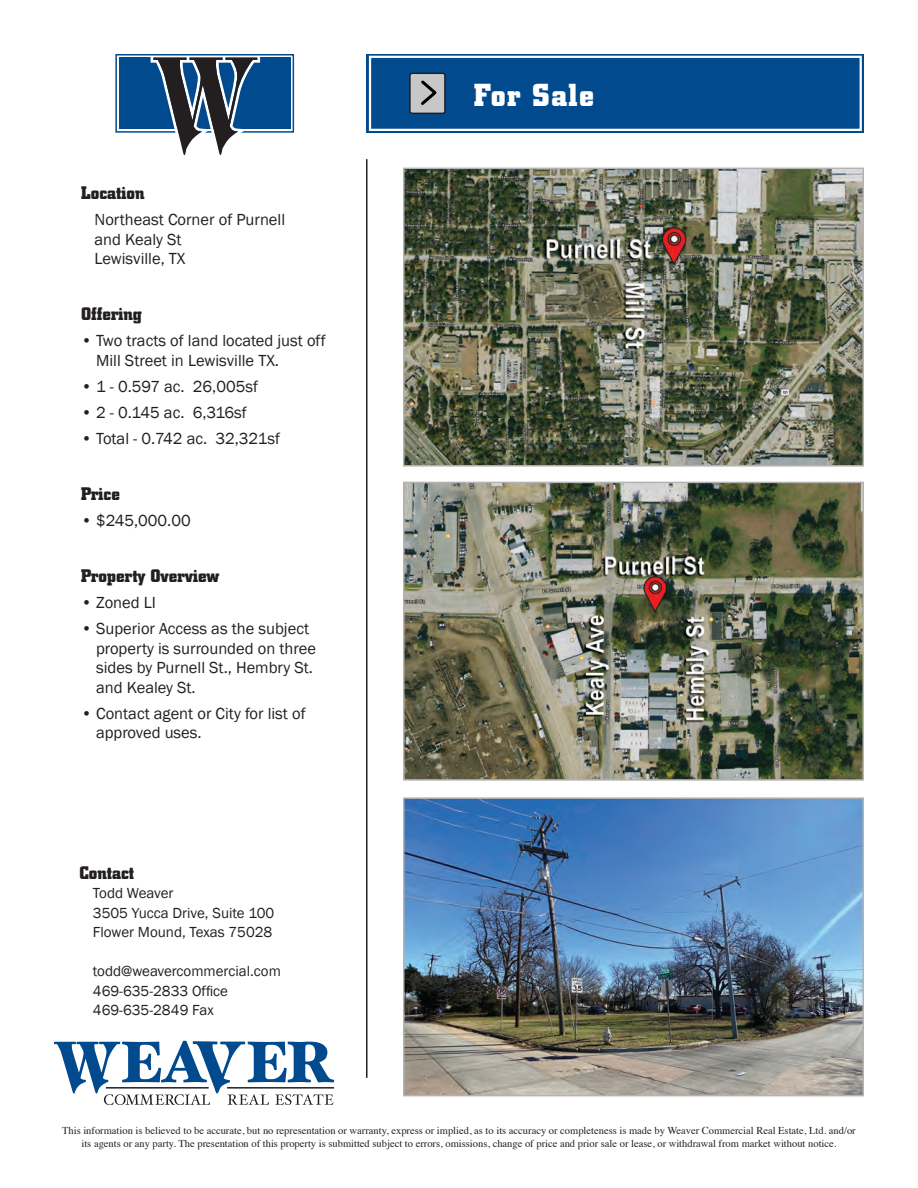
<style>
.page{position:relative;width:918px;height:1188px;background:#fff}
.page>*{position:absolute;margin:0;border:0;box-sizing:border-box;transform-origin:0 0}
.t1{font:700 31.5px "City";letter-spacing:.05em;color:#fff}
.t2{font:700 18px "City";color:#231f20}
.t3{font:16.5px/19.5px "Franklin Gothic";color:#231f20}
.t4{font:15px "Franklin Gothic";color:#231f20}
.t5{font:10.5px "Times";color:#231f20}
</style>
<div class="page">
<div style="left:367px;top:54px;width:497px;height:79px;background:#004a8d"></div>
<div style="left:369px;top:56px;width:493px;height:75px;border:2px solid #fff"></div>
<hr style="left:366px;top:160px;width:2px;height:917px;background:#231f20">
<div style="left:410px;top:73px;width:35px;height:40px;background:#c7c7c7;border-radius:2px"></div>
<div style="left:409px;top:73px;width:37px;height:41px;border:2px solid #231f20;border-radius:2px"></div>
<svg style="left:421px;top:80px;width:16px;height:25px"></svg>
<div style="left:115px;top:54px;width:179px;height:79px;border:2px solid #004a8d"></div>
<div style="left:119px;top:58px;width:171px;height:71px;background:#004a8d"></div>
<svg style="left:151px;top:57px;width:109px;height:99px"></svg>
<img style="left:406px;top:171px;width:455px;height:293px">
<div style="left:403px;top:168px;width:461px;height:299px;border:2px solid #b3b3b3"></div>
<img style="left:406px;top:485px;width:455px;height:293px">
<div style="left:403px;top:482px;width:461px;height:299px;border:2px solid #b3b3b3"></div>
<img style="left:406px;top:800px;width:455px;height:293px">
<div style="left:403px;top:797px;width:461px;height:299px;border:2px solid #b3b3b3"></div>
<svg style="left:54px;top:1041px;width:280px;height:64px"></svg>
<hr style="left:106px;top:1087px;width:102px;height:2px;background:#231f20">
<hr style="left:228px;top:1087px;width:106px;height:2px;background:#231f20">
<p class="t2" style="left:81px;top:183px;width:65px">Location</p>
<p class="t3" style="left:94px;top:210px;width:192px">Northeast Corner of Purnell and Kealy St<br>Lewisville, TX</p>
<p class="t2" style="left:81px;top:304px;width:62px">Offering</p>
<p class="t3" style="left:96px;top:331px;width:231px;text-indent:-15px">• Two tracts of land located just off<br>Mill Street in Lewisville TX.</p>
<p class="t3" style="left:81px;top:377px;width:179px">• 1 - 0.597 ac. 26,005sf</p>
<p class="t3" style="left:81px;top:403px;width:167px">• 2 - 0.145 ac. 6,316sf</p>
<p class="t3" style="left:81px;top:429px;width:201px">• Total - 0.742 ac. 32,321sf</p>
<p class="t2" style="left:81px;top:484px;width:41px">Price</p>
<p class="t3" style="left:81px;top:511px;width:111px">• $245,000.00</p>
<p class="t2" style="left:81px;top:565px;width:140px">Property Overview</p>
<p class="t3" style="left:81px;top:593px;width:77px">• Zoned LI</p>
<p class="t3" style="left:96px;top:619px;width:221px;text-indent:-15px">• Superior Access as the subject property is surrounded on three sides by Purnell St., Hembry St. and Kealey St.</p>
<p class="t3" style="left:96px;top:704px;width:211px;text-indent:-15px">• Contact agent or City for list of approved uses.</p>
<p class="t2" style="left:79px;top:863px;width:56px">Contact</p>
<p class="t4" style="left:93px;top:884px;width:82px">Todd Weaver</p>
<p class="t4" style="left:93px;top:903px;width:183px">3505 Yucca Drive, Suite 100</p>
<p class="t4" style="left:93px;top:923px;width:181px">Flower Mound, Texas 75028</p>
<p class="t4" style="left:93px;top:962px;width:190px">todd@weavercommercial.com</p>
<p class="t4" style="left:93px;top:981px;width:137px">469-635-2833 Office</p>
<p class="t4" style="left:93px;top:1001px;width:122px">469-635-2849 Fax</p>
<p class="t1" style="left:474px;top:77px;width:121px">For Sale</p>
<p class="t5" style="left:62px;top:1121px;width:795px">This information is believed to be accurate, but no representation or warranty, express or implied, as to its accuracy or completeness is made by Weaver Commercial Real Estate, Ltd. and/or</p>
<p class="t5" style="left:81px;top:1134px;width:757px">its agents or any party. The presentation of this property is submitted subject to errors, omissions, change of price and prior sale or lease, or withdrawal from market without notice.</p>
</div>
